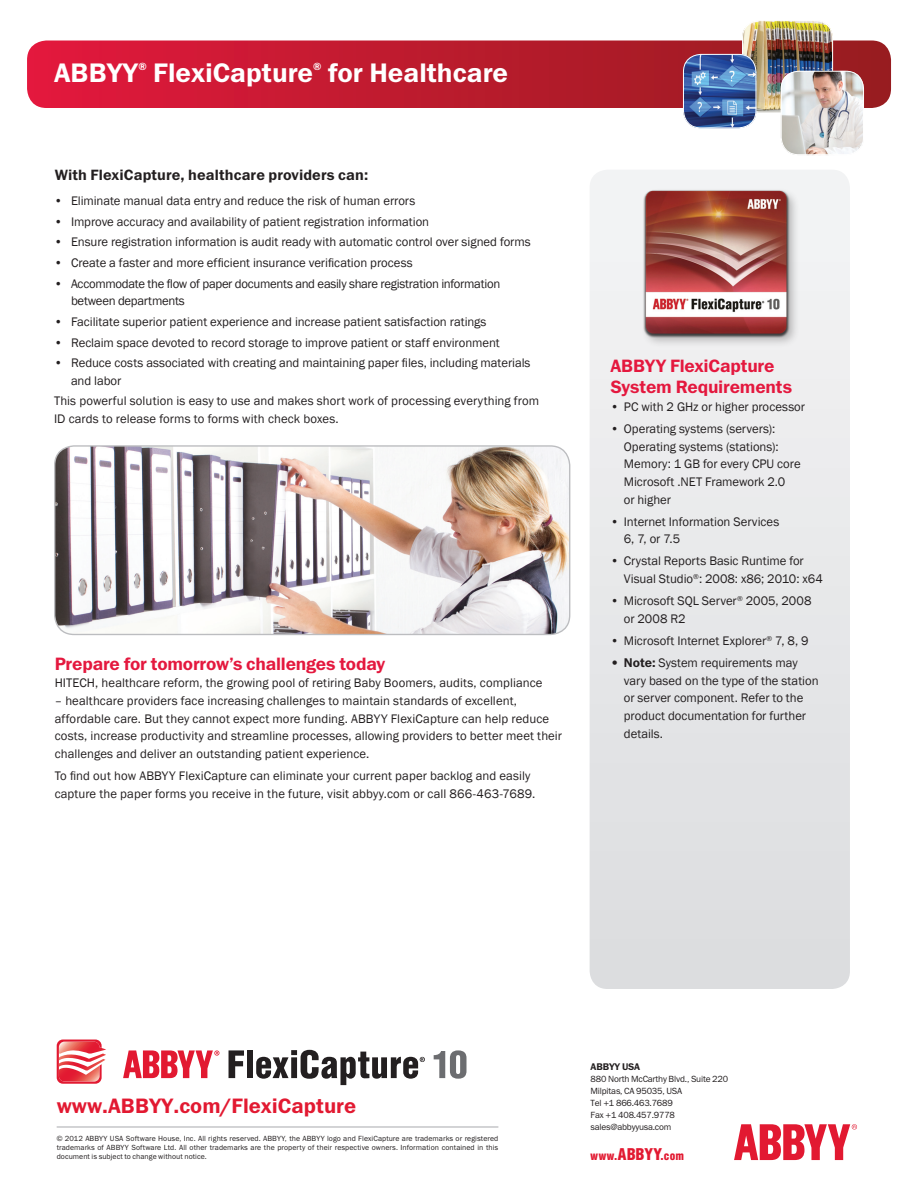
<style>
.page{position:relative;width:918px;height:1188px;background:#fff}
.page>*{position:absolute;margin:0;border:0;box-sizing:border-box;transform-origin:0 0}
.white-head_left{font:27px "Franklin Gothic Demi ITC";color:#fff}
.Head{font:21px "Franklin Gothic Demi ITC";color:#e21931}
.Sidebar_red_subhead{font:18px/21px "Franklin Gothic Demi ITC";letter-spacing:-.01em;color:#e4183e}
.body_text_subhead_re{font:18px "Franklin Gothic Demi ITC";letter-spacing:-.015em;color:#e4183e}
.body_text_subhead_bl{font:15px "Franklin Gothic Demi ITC";letter-spacing:.005em;color:#231f20}
.body_text{font:12.75px/17.7px "Franklin Gothic";color:#231f20}
.body_text-2{font:12.75px/17.7px "Franklin Gothic";letter-spacing:-.025em;color:#231f20}
.t1{font:900 12px "Helios Cond";letter-spacing:.025em;color:#e21931}
.white-head_left-2{font:10.5px "Franklin Gothic Demi ITC";color:#fff}
.t2{font:9.75px "Franklin Gothic Demi ITC";letter-spacing:-.02em;color:#231f20}
.t3{font:9px/12px "Franklin Gothic Book ITC";letter-spacing:-.02em;color:#231f20}
.Copyright{font:7.5px/9px "Franklin Gothic Book ITC";letter-spacing:.005em;color:#231f20;text-align:justify}
.s1{font-family:"Franklin Gothic Demi ITC"}
.s2{font-size:16.5px}
</style>
<div class="page">
<svg style="left:27px;top:40px;width:864px;height:68px;background:#c11c31"></svg>
<img style="left:743px;top:22px;width:89px;height:88px">
<div style="left:742px;top:20px;width:91px;height:92px;border:1px solid #fff;border-radius:18px"></div>
<img style="left:683px;top:54px;width:73px;height:74px">
<div style="left:683px;top:54px;width:73px;height:74px;border:1px solid #fff;border-radius:18px"></div>
<img style="left:781px;top:71px;width:83px;height:84px">
<div style="left:781px;top:71px;width:83px;height:84px;border:1px solid #fff;border-radius:18px"></div>
<svg style="left:229px;top:1050px;width:15px;height:28px"></svg>
<div style="left:247px;top:1050px;width:6px;height:28px;background:#231f20"></div>
<svg style="left:256px;top:1050px;width:169px;height:35px"></svg>
<svg style="left:434px;top:1050px;width:32px;height:29px"></svg>
<svg style="left:123px;top:1050px;width:96px;height:28px"></svg>
<svg style="left:57px;top:1040px;width:49px;height:44px"></svg>
<svg style="left:734px;top:1124px;width:123px;height:36px"></svg>
<svg style="left:590px;top:170px;width:260px;height:819px;background:#e6e7e8"></svg>
<hr style="left:57px;top:1127px;width:441px;height:1px;background:#a8a9ad">
<img style="left:55px;top:446px;width:515px;height:188px">
<div style="left:54px;top:445px;width:516px;height:190px;border:1px solid #bcbdc0;border-radius:19px"></div>
<div style="left:641px;top:188px;width:160px;height:161px;background:#231f20;opacity:.3"></div>
<img style="left:634px;top:189px;width:161px;height:149px">
<p class="white-head_left" style="left:54px;top:56px;width:86px">ABBYY</p>
<p class="white-head_left-2" style="left:139px;top:60px;width:10px">®</p>
<p class="white-head_left" style="left:153px;top:56px;width:161px">FlexiCapture</p>
<p class="white-head_left-2" style="left:313px;top:60px;width:10px">®</p>
<p class="white-head_left" style="left:328px;top:56px;width:182px">for Healthcare</p>
<p class="body_text_subhead_bl" style="left:55px;top:166px;width:315px">With FlexiCapture, healthcare providers can:</p>
<p class="body_text" style="left:54px;top:192px;width:363px">• Eliminate manual data entry and reduce the risk of human errors</p>
<p class="body_text" style="left:54px;top:213px;width:377px">• Improve accuracy and availability of patient registration information</p>
<p class="body_text" style="left:54px;top:234px;width:478px">• Ensure registration information is audit ready with automatic control over signed forms</p>
<p class="body_text" style="left:54px;top:254px;width:360px">• Create a faster and more efficient insurance verification process</p>
<p class="body_text-2" style="left:71px;top:275px;width:431px;text-indent:-17px">• Accommodate the flow of paper documents and easily share registration information between departments</p>
<p class="body_text" style="left:54px;top:313px;width:434px">• Facilitate superior patient experience and increase patient satisfaction ratings</p>
<p class="body_text" style="left:54px;top:334px;width:447px">• Reclaim space devoted to record storage to improve patient or staff environment</p>
<p class="body_text" style="left:71px;top:354px;width:461px;text-indent:-17px">• Reduce costs associated with creating and maintaining paper files, including materials and labor</p>
<p class="body_text" style="left:54px;top:393px;width:487px">This powerful solution is easy to use and makes short work of processing everything from<br>ID cards to release forms to forms with check boxes.</p>
<p class="body_text_subhead_re" style="left:55px;top:653px;width:332px">Prepare for tomorrow’s challenges today</p>
<p class="body_text" style="left:55px;top:675px;width:489px">HITECH, healthcare reform, the growing pool of retiring Baby Boomers, audits, compliance</p>
<p class="body_text" style="left:55px;top:692px;width:509px">– healthcare providers face increasing challenges to maintain standards of excellent, affordable care. But they cannot expect more funding. ABBYY FlexiCapture can help reduce costs, increase productivity and streamline processes, allowing providers to better meet their challenges and deliver an outstanding patient experience.</p>
<p class="body_text" style="left:55px;top:767px;width:482px">To find out how ABBYY FlexiCapture can eliminate your current paper backlog and easily capture the paper forms you receive in the future, visit abbyy.com or call 866-463-7689.</p>
<p class="Sidebar_red_subhead" style="left:610px;top:356px;width:183px">ABBYY FlexiCapture<br>System Requirements</p>
<p class="body_text" style="left:610px;top:398px;width:196px">• PC with 2 GHz or higher processor</p>
<p class="body_text" style="left:624px;top:420px;width:178px;text-indent:-14px">• Operating systems (servers):<br>Operating systems (stations):<br>Memory: 1 GB for every CPU core<br>Microsoft .NET Framework 2.0<br>or higher</p>
<p class="body_text" style="left:624px;top:513px;width:157px;text-indent:-14px">• Internet Information Services<br>6, 7, or 7.5</p>
<p class="body_text" style="left:624px;top:553px;width:201px;text-indent:-14px">• Crystal Reports Basic Runtime for<br>Visual Studio<sup>®</sup>: 2008: x86; 2010: x64</p>
<p class="body_text" style="left:624px;top:592px;width:189px;text-indent:-14px">• Microsoft SQL Server<sup>®</sup> 2005, 2008 or 2008 R2</p>
<p class="body_text" style="left:610px;top:632px;width:200px">• Microsoft Internet Explorer<sup>®</sup> 7, 8, 9</p>
<p class="body_text" style="left:624px;top:654px;width:196px;text-indent:-14px"><span class="s1">• Note:</span> System requirements may vary based on the type of the station or server component. Refer to the product documentation for further details.</p>
<p class="Head" style="left:57px;top:1093px;width:301px">www.ABBYY.com/FlexiCapture</p>
<p class="Copyright" style="left:57px;top:1134px;width:443px">© 2012 ABBYY USA Software House, Inc. All rights reserved. ABBYY, the ABBYY logo and FlexiCapture are trademarks or registered trademarks of ABBYY Software Ltd. All other trademarks are the property of their respective owners. Information contained in this document is subject to change without notice.</p>
<p class="t2" style="left:591px;top:1061px;width:51px">ABBYY USA</p>
<p class="t3" style="left:591px;top:1072px;width:139px">880 North McCarthy Blvd., Suite 220<br>Milpitas, CA 95035, USA<br>Tel +1 866.463.7689<br>Fax +1 408.457.9778 sales@abbyyusa.com</p>
<p class="t1" style="left:591px;top:1149px;width:95px">www.<span class="s2">ABBYY</span>.com</p>
</div>
